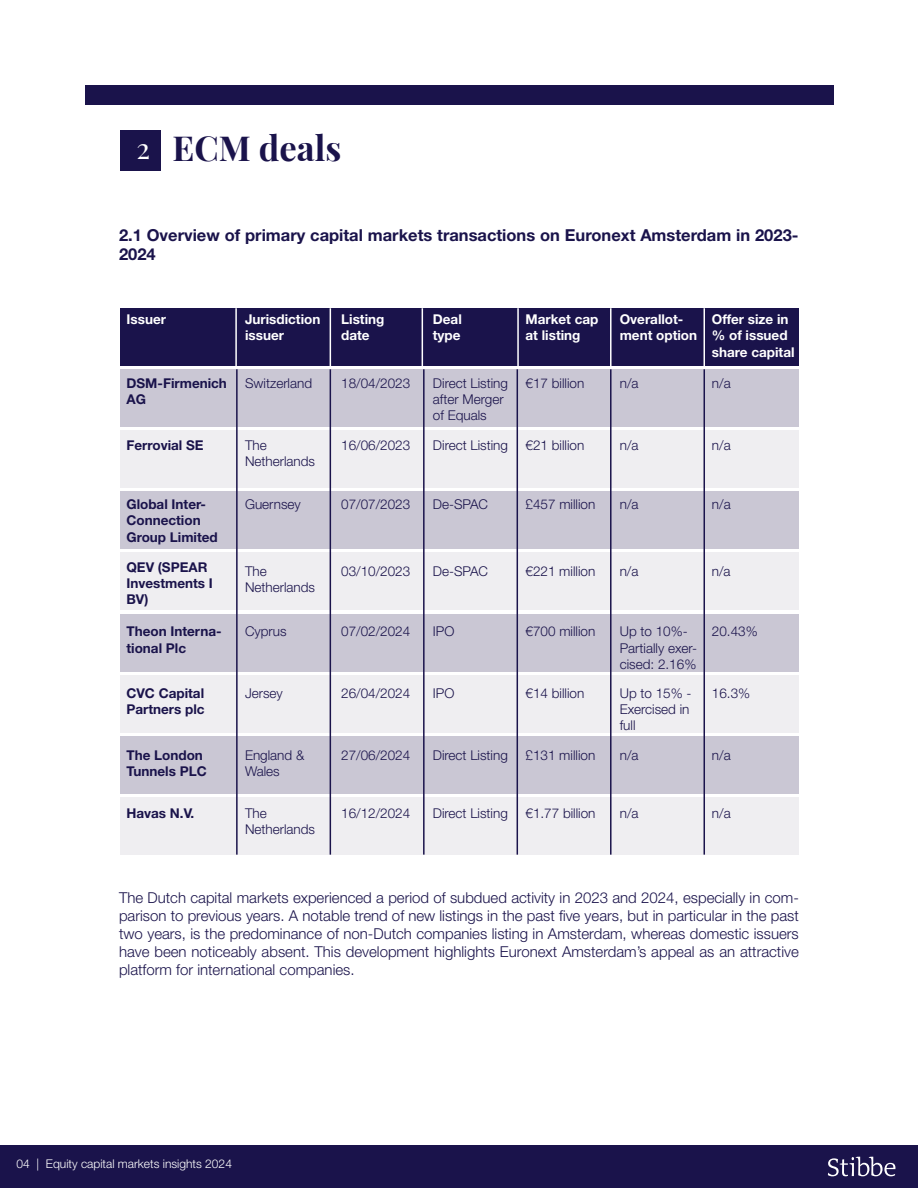
<style>
.page{position:relative;width:918px;height:1188px;background:#fff}
.page>*{position:absolute;margin:0;border:0;box-sizing:border-box;transform-origin:0 0}
.t1{font:700 34.5px "Playfair Display";color:#1a134b}
.t2{font:700 16.5px/19.8px "Helvetica Neue LT Std";color:#1a134b}
.t3{font:300 15px/18px "Helvetica Neue LT Std";color:#1a134b;text-align:justify}
.t4{font:300 13.5px/16.2px "Helvetica Neue LT Std";color:#1a134b}
.t5{font:700 13.5px/16.2px "Helvetica Neue LT Std";color:#1a134b}
.t6{font:700 13.5px/16.2px "Helvetica Neue LT Std";color:#fff}
.t7{font:300 12px "Helvetica Neue LT Std";color:#fff}
.s1{font-weight:400;font-size:28.5px;color:#fff}
</style>
<div class="page">
<div style="left:0;top:1145px;width:918px;height:43px;background:#1a134b"></div>
<svg style="left:828px;top:1157px;width:67px;height:19px"></svg>
<div style="left:85px;top:85px;width:749px;height:20px;background:#1a134b"></div>
<div style="left:121px;top:131px;width:40px;height:40px;background:#1a134b"></div>
<div style="left:120px;top:308px;width:678px;height:58px;background:#1a134b"></div>
<div style="left:120px;top:369px;width:678px;height:58px;background:#cac7d4"></div>
<div style="left:120px;top:491px;width:678px;height:58px;background:#cac7d4"></div>
<div style="left:120px;top:614px;width:678px;height:57px;background:#cac7d4"></div>
<div style="left:120px;top:736px;width:678px;height:58px;background:#cac7d4"></div>
<div style="left:120px;top:430px;width:678px;height:58px;background:#efeef1"></div>
<div style="left:120px;top:553px;width:678px;height:57px;background:#efeef1"></div>
<div style="left:120px;top:675px;width:678px;height:57px;background:#efeef1"></div>
<div style="left:120px;top:797px;width:678px;height:58px;background:#efeef1"></div>
<hr style="left:236px;top:369px;width:2px;height:486px;background:#1a134b">
<hr style="left:235px;top:308px;width:2px;height:58px;background:#fff">
<hr style="left:330px;top:369px;width:1px;height:486px;background:#1a134b">
<hr style="left:330px;top:308px;width:1px;height:58px;background:#fff">
<hr style="left:423px;top:369px;width:2px;height:486px;background:#1a134b">
<hr style="left:422px;top:308px;width:1px;height:58px;background:#fff">
<hr style="left:517px;top:369px;width:1px;height:486px;background:#1a134b">
<hr style="left:517px;top:308px;width:2px;height:58px;background:#fff">
<hr style="left:610px;top:369px;width:2px;height:486px;background:#1a134b">
<hr style="left:610px;top:308px;width:2px;height:58px;background:#fff">
<hr style="left:704px;top:369px;width:1px;height:486px;background:#1a134b">
<hr style="left:704px;top:308px;width:1px;height:58px;background:#fff">
<h1 class="t1" style="left:136px;top:121px;width:206px"><span class="s1">2</span> ECM deals</h1>
<p class="t2" style="left:119px;top:224px;width:681px">2.1 Overview of primary capital markets transactions on Euronext Amsterdam in 2023-<br>2024</p>
<p class="t6" style="left:127px;top:311px;width:41px">Issuer</p>
<p class="t6" style="left:245px;top:311px;width:77px">Jurisdiction issuer</p>
<p class="t6" style="left:341px;top:311px;width:45px">Listing date</p>
<p class="t6" style="left:433px;top:311px;width:30px">Deal type</p>
<p class="t6" style="left:526px;top:311px;width:74px">Market cap at listing</p>
<p class="t6" style="left:620px;top:311px;width:79px">Overallot&shy;ment option</p>
<p class="t6" style="left:712px;top:311px;width:84px">Offer size in % of issued share capital</p>
<p class="t5" style="left:127px;top:375px;width:102px">DSM-Firmenich<br>AG</p>
<p class="t4" style="left:245px;top:375px;width:69px">Switzerland</p>
<p class="t4" style="left:341px;top:375px;width:71px">18/04/2023</p>
<p class="t4" style="left:433px;top:375px;width:77px">Direct Listing</p>
<p class="t4" style="left:526px;top:375px;width:60px">€17 billion</p>
<p class="t4" style="left:620px;top:375px;width:20px">n/a</p>
<p class="t4" style="left:712px;top:375px;width:20px">n/a</p>
<p class="t4" style="left:433px;top:391px;width:72px">after Merger of Equals</p>
<p class="t5" style="left:126px;top:437px;width:79px">Ferrovial SE</p>
<p class="t5" style="left:126px;top:496px;width:93px">Global Inter-<br>Connection<br>Group Limited</p>
<p class="t5" style="left:126px;top:558px;width:88px">QEV (SPEAR<br>Investments I<br>BV)</p>
<p class="t5" style="left:126px;top:623px;width:97px">Theon Interna&shy;tional Plc</p>
<p class="t5" style="left:126px;top:684px;width:80px">CVC Capital<br>Partners plc</p>
<p class="t5" style="left:126px;top:747px;width:82px">The London<br>Tunnels PLC</p>
<p class="t5" style="left:126px;top:805px;width:69px">Havas N.V.</p>
<p class="t4" style="left:245px;top:437px;width:72px">The<br>Netherlands</p>
<p class="t4" style="left:245px;top:496px;width:57px">Guernsey</p>
<p class="t4" style="left:245px;top:563px;width:72px">The<br>Netherlands</p>
<p class="t4" style="left:245px;top:623px;width:43px">Cyprus</p>
<p class="t4" style="left:245px;top:684px;width:39px">Jersey</p>
<p class="t4" style="left:245px;top:747px;width:61px">England &amp;<br>Wales</p>
<p class="t4" style="left:245px;top:805px;width:72px">The<br>Netherlands</p>
<p class="t4" style="left:341px;top:437px;width:71px">16/06/2023</p>
<p class="t4" style="left:433px;top:437px;width:77px">Direct Listing</p>
<p class="t4" style="left:526px;top:437px;width:60px">€21 billion</p>
<p class="t4" style="left:620px;top:437px;width:20px">n/a</p>
<p class="t4" style="left:712px;top:437px;width:20px">n/a</p>
<p class="t4" style="left:341px;top:496px;width:71px">07/07/2023</p>
<p class="t4" style="left:433px;top:496px;width:57px">De-SPAC</p>
<p class="t4" style="left:526px;top:496px;width:71px">£457 million</p>
<p class="t4" style="left:620px;top:496px;width:20px">n/a</p>
<p class="t4" style="left:712px;top:496px;width:20px">n/a</p>
<p class="t4" style="left:341px;top:563px;width:71px">03/10/2023</p>
<p class="t4" style="left:433px;top:563px;width:57px">De-SPAC</p>
<p class="t4" style="left:526px;top:563px;width:71px">€221 million</p>
<p class="t4" style="left:620px;top:563px;width:20px">n/a</p>
<p class="t4" style="left:712px;top:563px;width:20px">n/a</p>
<p class="t4" style="left:341px;top:623px;width:71px">07/02/2024</p>
<p class="t4" style="left:526px;top:623px;width:71px">€700 million</p>
<p class="t4" style="left:620px;top:623px;width:79px">Up to 10%-<br>Partially exer&shy;cised: 2.16%</p>
<p class="t4" style="left:433px;top:623px;width:23px">IPO</p>
<p class="t4" style="left:712px;top:623px;width:47px">20.43%</p>
<p class="t4" style="left:341px;top:684px;width:71px">26/04/2024</p>
<p class="t4" style="left:526px;top:684px;width:60px">€14 billion</p>
<p class="t4" style="left:620px;top:684px;width:73px">Up to 15% -<br>Exercised in full</p>
<p class="t4" style="left:433px;top:684px;width:23px">IPO</p>
<p class="t4" style="left:712px;top:684px;width:40px">16.3%</p>
<p class="t4" style="left:341px;top:747px;width:71px">27/06/2024</p>
<p class="t4" style="left:526px;top:747px;width:71px">£131 million</p>
<p class="t4" style="left:620px;top:747px;width:20px">n/a</p>
<p class="t4" style="left:712px;top:747px;width:20px">n/a</p>
<p class="t4" style="left:433px;top:747px;width:77px">Direct Listing</p>
<p class="t4" style="left:341px;top:805px;width:71px">16/12/2024</p>
<p class="t4" style="left:433px;top:805px;width:77px">Direct Listing</p>
<p class="t4" style="left:526px;top:805px;width:72px">€1.77 billion</p>
<p class="t4" style="left:620px;top:805px;width:20px">n/a</p>
<p class="t4" style="left:712px;top:805px;width:20px">n/a</p>
<p class="t3" style="left:119px;top:889px;width:681px">The Dutch capital markets experienced a period of subdued activity in 2023 and 2024, especially in com&shy;parison to previous years. A notable trend of new listings in the past five years, but in particular in the past two years, is the predominance of non-Dutch companies listing in Amsterdam, whereas domestic issuers have been noticeably absent. This development highlights Euronext Amsterdam’s appeal as an attractive platform for international companies.</p>
<p class="t7" style="left:17px;top:1157px;width:217px">04 | Equity capital markets insights 2024</p>
</div>
